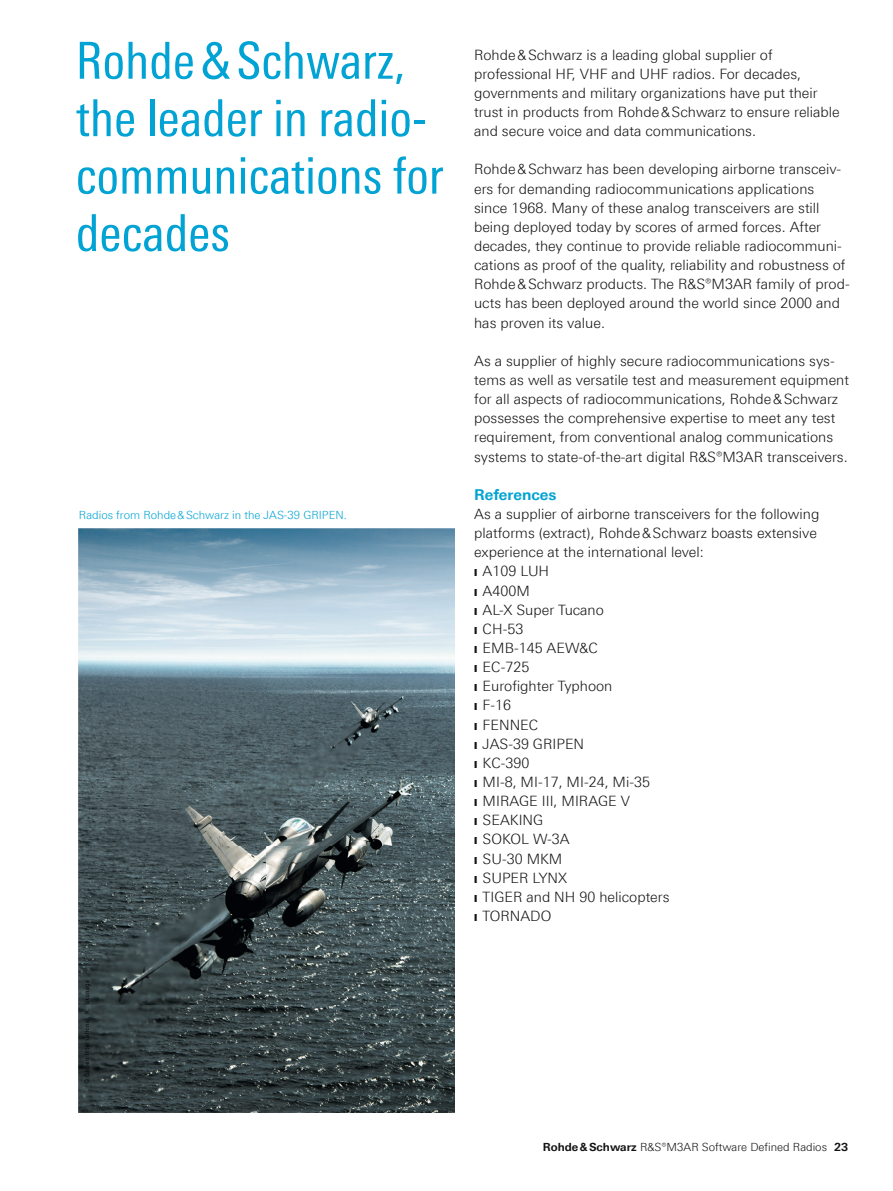
<style>
.page{position:relative;width:893px;height:1191px;background:#fff}
.page>*{position:absolute;margin:0;border:0;box-sizing:border-box;transform-origin:0 0}
.t1{font:51px/57.4px "Linotype Univers 420 Cn";color:#00a3d3}
.t2{font:700 15px "Linotype Univers 630";color:#00a3d3}
.t3{font:300 14.25px/19.2px "Linotype Univers 330";color:#131413}
.t4{font:300 11.25px "Linotype Univers 330";color:#131413}
.t5{font:300 11.25px "Linotype Univers 330";color:#00a3d3}
.s1{font-family:"Linotype Univers 630";font-weight:700}
</style>
<div class="page">
<img style="left:79px;top:528px;width:376px;height:584px">
<h1 class="t1" style="left:76px;top:32px;width:369px">Rohde &amp; Schwarz, the leader in radio&shy;communications for decades</h1>
<p class="t5" style="left:79px;top:508px;width:270px">Radios from Rohde &amp; Schwarz in the JAS-39 GRIPEN.</p>
<p class="t3" style="left:474px;top:45px;width:367px">Rohde &amp; Schwarz is a leading global supplier of professional HF, VHF and UHF radios. For decades, governments and military organizations have put their trust in products from Rohde &amp; Schwarz to ensure reliable and secure voice and data communications.</p>
<p class="t3" style="left:474px;top:160px;width:377px">Rohde &amp; Schwarz has been developing airborne transceiv&shy;ers for demanding radiocommunications applications since 1968. Many of these analog transceivers are still being deployed today by scores of armed forces. After decades, they continue to provide reliable radiocommuni&shy;cations as proof of the quality, reliability and robustness of Rohde &amp; Schwarz products. The R&amp;S®M3AR family of prod&shy;ucts has been deployed around the world since 2000 and has proven its value.</p>
<p class="t3" style="left:474px;top:351px;width:376px">As a supplier of highly secure radiocommunications sys&shy;tems as well as versatile test and measurement equipment for all aspects of radiocommunications, Rohde &amp; Schwarz possesses the comprehensive expertise to meet any test requirement, from conventional analog communications systems to state-of-the-art digital R&amp;S®M3AR transceivers.</p>
<p class="t2" style="left:474px;top:485px;width:84px">References</p>
<p class="t3" style="left:474px;top:504px;width:347px">As a supplier of airborne transceivers for the following platforms (extract), Rohde &amp; Schwarz boasts extensive experience at the international level:<br>❙ A109 LUH<br>❙ A400M<br>❙ AL-X Super Tucano<br>❙ CH-53<br>❙ EMB-145 AEW&amp;C<br>❙ EC-725<br>❙ Eurofighter Typhoon<br>❙ F-16<br>❙ FENNEC<br>❙ JAS-39 GRIPEN<br>❙ KC-390<br>❙ MI-8, MI-17, MI-24, Mi-35<br>❙ MIRAGE III, MIRAGE V<br>❙ SEAKING<br>❙ SOKOL W-3A<br>❙ SU-30 MKM<br>❙ SUPER LYNX<br>❙ TIGER and NH 90 helicopters<br>❙ TORNADO</p>
<p class="t4" style="left:543px;top:1140px;width:307px"><span class="s1">Rohde &amp; Schwarz</span> R&amp;S®M3AR Software Defined Radios <span class="s1">23</span></p>
</div>
